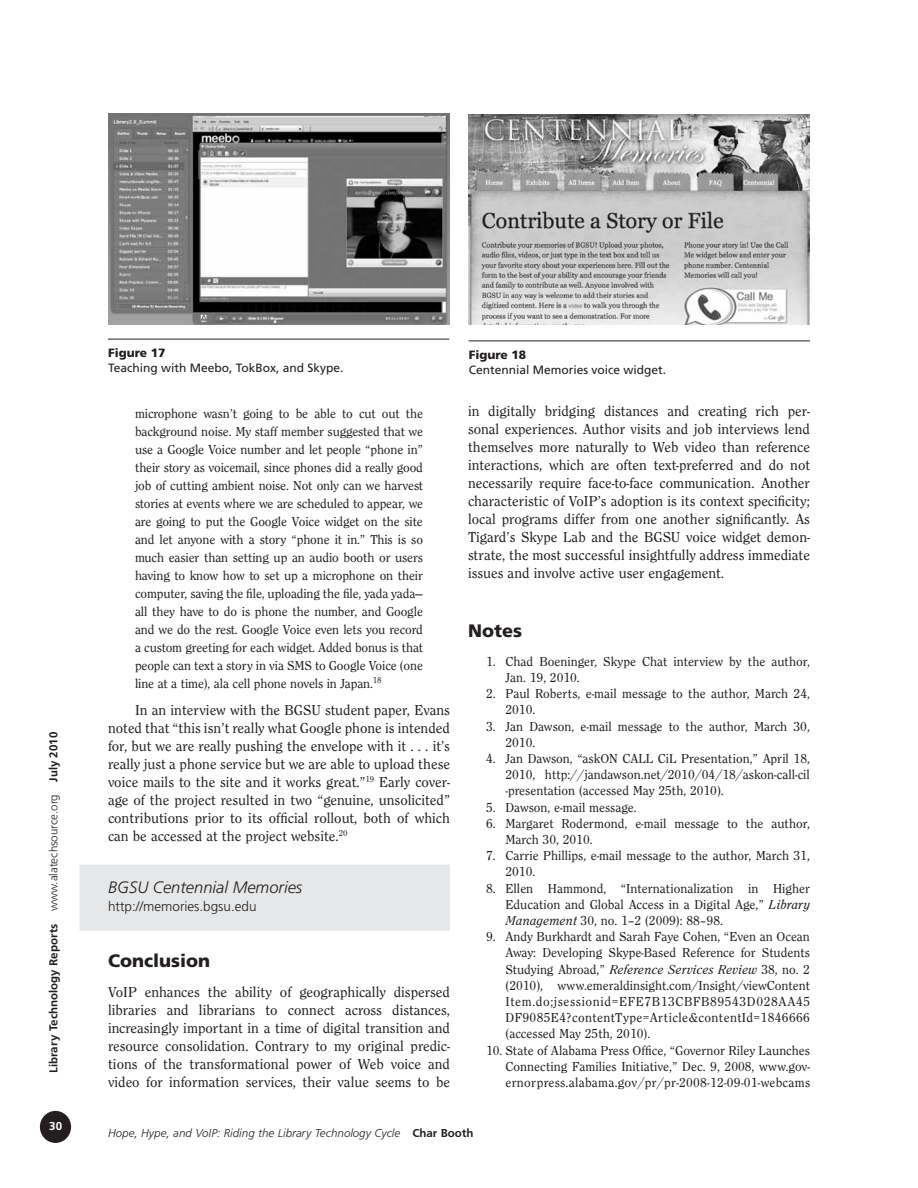
<style>
.page{position:relative;width:918px;height:1188px;background:#fff}
.page>*{position:absolute;margin:0;border:0;box-sizing:border-box;transform-origin:0 0}
.t1{font:900 18px "Frutiger";color:#231f20}
.t2{font:italic 300 16.5px "Frutiger";color:#231f20}
.t3{font:15px/18px "Clearface Regular DTC";color:#231f20;text-align:justify}
.t4{font:13.5px/16.2px "Clearface Regular DTC";color:#231f20}
.t5{font:300 13.5px "Frutiger";color:#231f20}
.t6{font:12px "Frutiger";color:#231f20}
.t7{font:12px "Frugal Sans Light Italic DTC";color:#231f20}
.t8{font:12px "Frugal Sans Bold DTC";color:#231f20}
.t9{font:900 12px "Frutiger";color:#231f20}
.t10{font:12px "Frugal Sans Bold DTC";color:#fff}
.s1{font-family:"Frugal Sans Light DTC"}
.s2{font-family:"Clearface Regular Italic DTC"}
.s3{font-family:"Frugal Sans Bold DTC"}
</style>
<div class="page">
<div style="left:41px;top:1112px;width:29px;height:30px;background:#231f20;border-radius:50%"></div>
<div style="left:40px;top:1111px;width:31px;height:32px;border:2px solid #231f20;border-radius:50%"></div>
<div style="left:80px;top:865px;width:370px;height:66px;background:#e6e7e8"></div>
<img style="left:108px;top:114px;width:342px;height:210px">
<hr style="left:108px;top:339px;width:341px;height:1px;background:#231f20">
<hr style="left:469px;top:341px;width:341px;height:1px;background:#231f20">
<img style="left:469px;top:114px;width:341px;height:211px">
<p class="t8" style="left:47px;top:1073px;width:342px;rotate:-90deg">Library Technology Reports <span class="s1">www.alatechsource.org</span> July 2010</p>
<p class="t10" style="left:49px;top:1119px;width:14px">30</p>
<p class="t9" style="left:108px;top:346px;width:59px">Figure 17</p>
<p class="t6" style="left:108px;top:361px;width:237px">Teaching with Meebo, TokBox, and Skype.</p>
<p class="t4" style="left:135px;top:404px;width:290px;line-height:18px;text-align:justify">microphone wasn’t going to be able to cut out the background noise. My staff member suggested that we use a Google Voice number and let people “phone in” their story as voicemail, since phones did a really good job of cutting ambient noise. Not only can we harvest stories at events where we are scheduled to appear, we are going to put the Google Voice widget on the site and let anyone with a story “phone it in.” This is so much easier than setting up an audio booth or users having to know how to set up a microphone on their computer, saving the file, uploading the file, yada yada— all they have to do is phone the number, and Google and we do the rest. Google Voice even lets you record a custom greeting for each widget. Added bonus is that people can text a story in via SMS to Google Voice (one line at a time), ala cell phone novels in Japan.<sup>18</sup></p>
<p class="t3" style="left:108px;top:700px;width:344px;text-indent:27px">In an interview with the BGSU student paper, Evans noted that “this isn’t really what Google phone is intended for, but we are really pushing the envelope with it . . . it’s really just a phone service but we are able to upload these voice mails to the site and it works great.”<sup>19</sup> Early cover&shy;age of the project resulted in two “genuine, unsolicited” contributions prior to its official rollout, both of which can be accessed at the project website.<sup>20</sup></p>
<p class="t2" style="left:108px;top:878px;width:196px">BGSU Centennial Memories</p>
<p class="t5" style="left:108px;top:899px;width:150px">http://memories.bgsu.edu</p>
<h1 class="t1" style="left:108px;top:950px;width:104px">Conclusion</h1>
<p class="t3" style="left:108px;top:983px;width:344px">VoIP enhances the ability of geographically dispersed libraries and librarians to connect across distances, increasingly important in a time of digital transition and resource consolidation. Contrary to my original predic&shy;tions of the transformational power of Web voice and video for information services, their value seems to be</p>
<p class="t9" style="left:469px;top:348px;width:59px">Figure 18</p>
<p class="t6" style="left:469px;top:363px;width:199px">Centennial Memories voice widget.</p>
<p class="t3" style="left:468px;top:401px;width:344px">in digitally bridging distances and creating rich per&shy;sonal experiences. Author visits and job interviews lend themselves more naturally to Web video than reference interactions, which are often text-preferred and do not necessarily require face-to-face communication. Another characteristic of VoIP’s adoption is its context specificity; local programs differ from one another significantly. As Tigard’s Skype Lab and the BGSU voice widget demon&shy;strate, the most successful insightfully address immediate issues and involve active user engagement.</p>
<h1 class="t1" style="left:468px;top:620px;width:56px">Notes</h1>
<p class="t4" style="left:505px;top:653px;width:306px;text-indent:-19px">1. Chad Boeninger, Skype Chat interview by the author,<br>Jan. 19, 2010.</p>
<p class="t4" style="left:505px;top:685px;width:306px;text-indent:-19px">2. Paul Roberts, e-mail message to the author, March 24,<br>2010.</p>
<p class="t4" style="left:505px;top:718px;width:306px;text-indent:-19px">3. Jan Dawson, e-mail message to the author, March 30,<br>2010.</p>
<p class="t4" style="left:505px;top:750px;width:306px;text-align:justify;text-indent:-19px">4. Jan Dawson, “askON CALL CiL Presentation,” April 18, 2010, http://jandawson.net/2010/04/18/askon-call-cil -presentation (accessed May 25th, 2010).</p>
<p class="t4" style="left:486px;top:799px;width:152px">5. Dawson, e-mail message.</p>
<p class="t4" style="left:505px;top:815px;width:306px;text-indent:-19px">6. Margaret Rodermond, e-mail message to the author,<br>March 30, 2010.</p>
<p class="t4" style="left:505px;top:847px;width:306px;text-indent:-19px">7. Carrie Phillips, e-mail message to the author, March 31,<br>2010.</p>
<p class="t4" style="left:505px;top:880px;width:306px;text-align:justify;text-indent:-19px">8. Ellen Hammond, “Internationalization in Higher Education and Global Access in a Digital Age,” <span class="s2">Library Management</span> 30, no. 1–2 (2009): 88–98.</p>
<p class="t4" style="left:505px;top:928px;width:306px;text-align:justify;text-indent:-19px">9. Andy Burkhardt and Sarah Faye Cohen, “Even an Ocean Away: Developing Skype-Based Reference for Students Studying Abroad,” <span class="s2">Reference Services Review</span> 38, no. 2 (2010), www.emeraldinsight.com/Insight/viewContent Item.do;jsessionid=EFE7B13CBFB89543D028AA45<br>DF9085E4?contentType=Article&amp;contentId=1846666 (accessed May 25th, 2010).</p>
<p class="t4" style="left:505px;top:1042px;width:306px;text-align:justify;text-indent:-19px">10. State of Alabama Press Office, “Governor Riley Launches Connecting Families Initiative,” Dec. 9, 2008, www.gov&shy;ernorpress.alabama.gov/pr/pr-2008-12-09-01-webcams</p>
<p class="t7" style="left:108px;top:1126px;width:367px">Hope, Hype, and VoIP: Riding the Library Technology Cycle <span class="s3">Char Booth</span></p>
</div>
